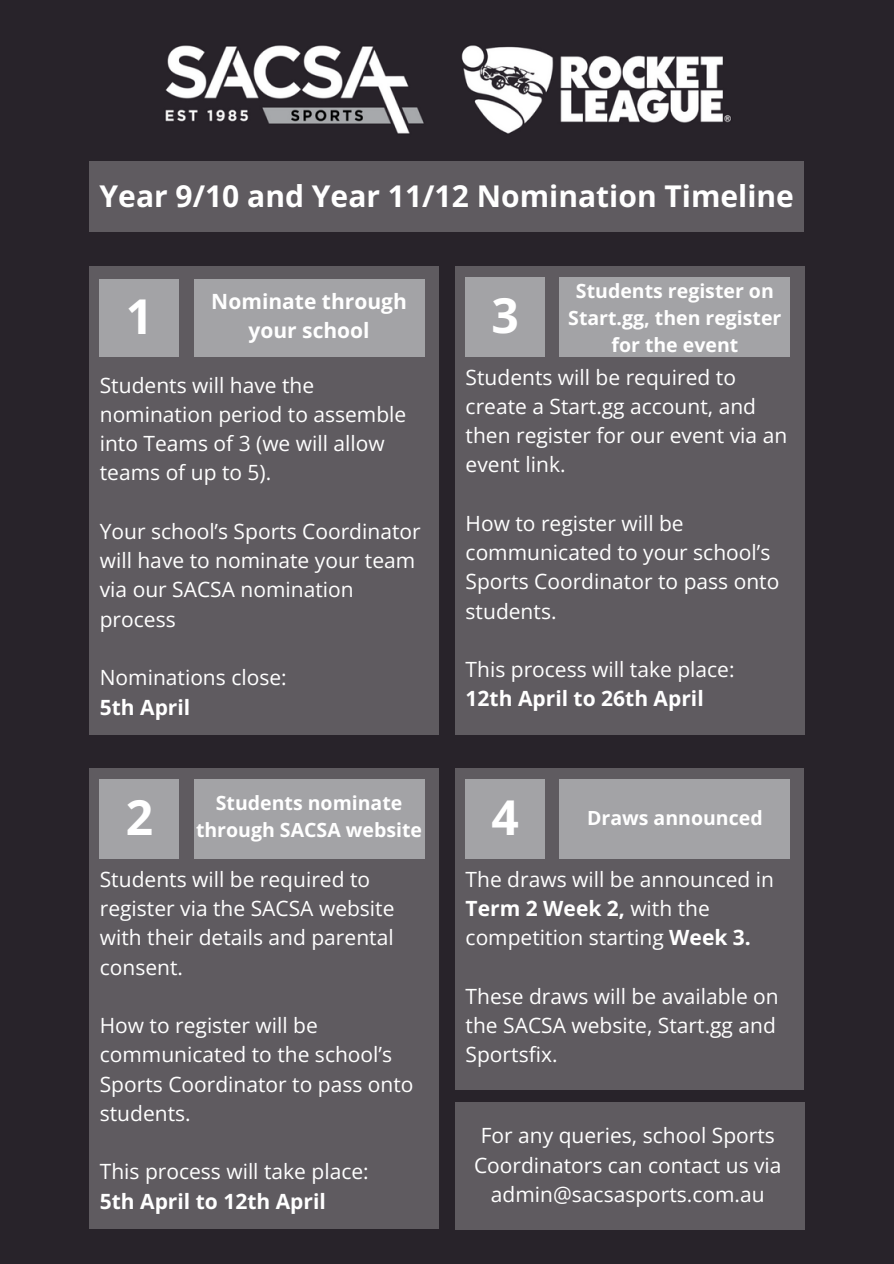
<style>
.page{position:relative;width:894px;height:1264px;background:#fff}
.page>*{position:absolute;margin:0;border:0;box-sizing:border-box;transform-origin:0 0}
.t1{font:700 48px "Open Sans";color:#fff}
.t2{font:700 30px "Open Sans";color:#fff}
.t3{font:21px/29.2px "Open Sans";color:#fff}
.t4{font:700 21px/29.2px "Open Sans";color:#fff;text-align:center}
.t5{font:700 19.5px/27px "Open Sans";color:#fff;text-align:center}
.s1{font-weight:700}
</style>
<div class="page">
<div style="left:0;top:0;width:893px;height:1263px;background:#28232a"></div>
<img style="left:165px;top:45px;width:567px;height:89px">
<div style="left:89px;top:161px;width:715px;height:71px;background:#5f5b60"></div>
<div style="left:89px;top:266px;width:349px;height:468px;background:#5f5b60"></div>
<div style="left:194px;top:279px;width:230px;height:78px;background:#a3a3a6"></div>
<div style="left:100px;top:279px;width:79px;height:78px;background:#a3a3a6"></div>
<div style="left:89px;top:768px;width:349px;height:461px;background:#5f5b60"></div>
<div style="left:100px;top:779px;width:79px;height:79px;background:#a3a3a6"></div>
<div style="left:194px;top:779px;width:230px;height:79px;background:#a3a3a6"></div>
<div style="left:455px;top:266px;width:349px;height:468px;background:#5f5b60"></div>
<div style="left:465px;top:277px;width:79px;height:79px;background:#a3a3a6"></div>
<div style="left:559px;top:277px;width:230px;height:80px;background:#a3a3a6"></div>
<div style="left:455px;top:768px;width:348px;height:321px;background:#5f5b60"></div>
<div style="left:465px;top:779px;width:79px;height:79px;background:#a3a3a6"></div>
<div style="left:559px;top:779px;width:230px;height:79px;background:#a3a3a6"></div>
<div style="left:455px;top:1102px;width:349px;height:127px;background:#5f5b60"></div>
<h1 class="t2" style="left:100px;top:174px;width:695px">Year 9/10 and Year 11/12 Nomination Timeline</h1>
<p class="t4" style="left:211px;top:286px;width:197px">Nominate through your school</p>
<h2 class="t3" style="left:100px;top:370px;width:308px">Students will have the nomination period to assemble into Teams of 3 (we will allow teams of up to 5).</h2>
<p class="t3" style="left:100px;top:516px;width:322px">Your school’s Sports Coordinator will have to nominate your team via our SACSA nomination process</p>
<p class="t3" style="left:100px;top:662px;width:188px">Nominations close:</p>
<p class="t4" style="left:100px;top:691px;width:92px">5th April</p>
<p class="t1" style="left:126px;top:283px;width:29px">1</p>
<p class="t1" style="left:126px;top:784px;width:29px">2</p>
<h2 class="t5" style="left:196px;top:789px;width:227px">Students nominate through SACSA website</h2>
<p class="t3" style="left:100px;top:864px;width:296px">Students will be required to register via the SACSA website with their details and parental consent.</p>
<p class="t3" style="left:100px;top:1010px;width:315px">How to register will be communicated to the school’s<br>Sports Coordinator to pass onto students.</p>
<p class="t3" style="left:100px;top:1156px;width:270px">This process will take place:</p>
<p class="t4" style="left:100px;top:1185px;width:227px">5th April to 12th April</p>
<h2 class="t5" style="left:568px;top:277px;width:215px">Students register on<br>Start.gg, then register for the event</h2>
<p class="t3" style="left:465px;top:362px;width:323px">Students will be required to create a Start.gg account, and then register for our event via an event link.</p>
<p class="t1" style="left:491px;top:282px;width:29px">3</p>
<p class="t3" style="left:465px;top:508px;width:315px">How to register will be communicated to your school’s<br>Sports Coordinator to pass onto students.</p>
<p class="t3" style="left:465px;top:654px;width:270px">This process will take place:</p>
<p class="t4" style="left:465px;top:683px;width:239px">12th April to 26th April</p>
<p class="t1" style="left:491px;top:784px;width:29px">4</p>
<h2 class="t5" style="left:587px;top:803px;width:177px">Draws announced</h2>
<p class="t3" style="left:465px;top:864px;width:310px">The draws will be announced in</p>
<p class="t3" style="left:465px;top:893px;width:287px"><span class="s1">Term 2 Week 2,</span> with the competition starting <span class="s1">Week 3.</span></p>
<p class="t3" style="left:465px;top:981px;width:314px">These draws will be available on the SACSA website, Start.gg and<br>Sportsfix.</p>
<p class="t3" style="left:474px;top:1120px;width:309px;text-align:center">For any queries, school Sports<br>Coordinators can contact us via admin@sacsasports.com.au</p>
</div>
